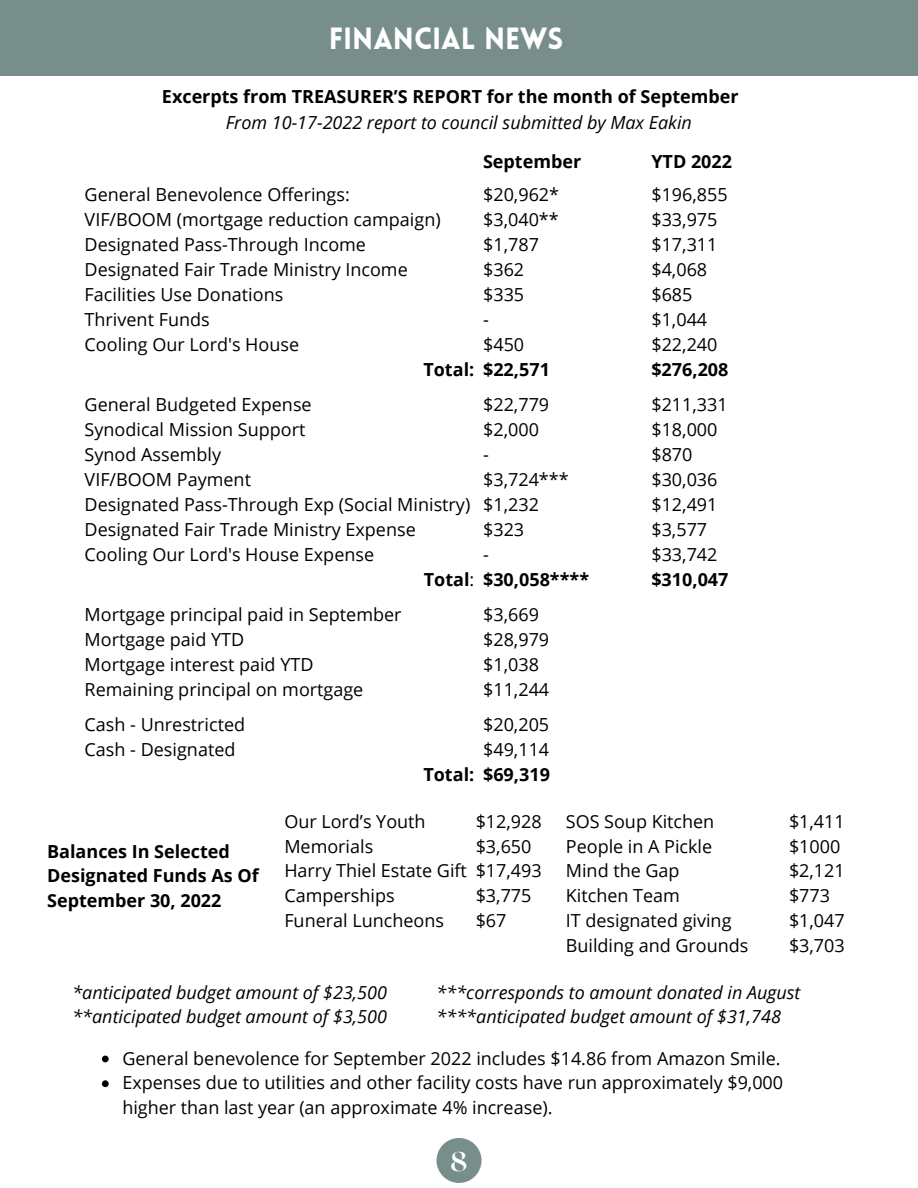
<style>
.page{position:relative;width:918px;height:1188px;background:#fff}
.page>*{position:absolute;margin:0;border:0;box-sizing:border-box;transform-origin:0 0}
.t1{font:900 30px "Lovelo";color:#fff}
.t2{font:800 27px "Roxborough CF";color:#fff}
.t3{font:18px/25px "Open Sans";color:#000}
.t4{font:italic 18px/24.8px "Open Sans";color:#000}
.t5{font:700 18px/24.8px "Open Sans";color:#000}
.s1{font-weight:400}
</style>
<div class="page">
<div style="left:437px;top:1138px;width:45px;height:45px;background:#778e8b;border-radius:50%"></div>
<div style="left:0;top:0;width:918px;height:75px;background:#778e8b"></div>
<svg style="left:102px;top:1056px;width:7px;height:6px"></svg>
<svg style="left:102px;top:1080px;width:7px;height:7px"></svg>
<h1 class="t1" style="left:329px;top:26px;width:236px">FINANCIAL NEWS</h1>
<p class="t5" style="left:162px;top:84px;width:578px">Excerpts from TREASURER’S REPORT for the month of September</p>
<p class="t4" style="left:226px;top:109px;width:468px">From 10-17-2022 report to council submitted by Max Eakin</p>
<p class="t3" style="left:85px;top:181px;width:358px">General Benevolence Offerings:<br>VIF/BOOM (mortgage reduction campaign)<br>Designated Pass-Through Income<br>Designated Fair Trade Ministry Income<br>Facilities Use Donations<br>Thrivent Funds<br>Cooling Our Lord's House</p>
<p class="t5" style="left:423px;top:357px;width:52px">Total:</p>
<p class="t3" style="left:85px;top:391px;width:229px">General Budgeted Expense</p>
<p class="t3" style="left:85px;top:416px;width:222px">Synodical Mission Support</p>
<p class="t3" style="left:85px;top:441px;width:138px">Synod Assembly</p>
<p class="t3" style="left:85px;top:466px;width:168px">VIF/BOOM Payment</p>
<p class="t3" style="left:85px;top:491px;width:387px">Designated Pass-Through Exp (Social Ministry)</p>
<p class="t3" style="left:85px;top:516px;width:333px">Designated Fair Trade Ministry Expense</p>
<p class="t3" style="left:85px;top:541px;width:291px">Cooling Our Lord's House Expense</p>
<p class="t5" style="left:424px;top:567px;width:52px">Total<span class="s1">:</span></p>
<p class="t3" style="left:85px;top:601px;width:318px">Mortgage principal paid in September<br>Mortgage paid YTD<br>Mortgage interest paid YTD<br>Remaining principal on mortgage</p>
<p class="t3" style="left:85px;top:711px;width:162px">Cash - Unrestricted<br>Cash - Designated</p>
<p class="t5" style="left:423px;top:761px;width:52px">Total:</p>
<p class="t5" style="left:483px;top:148px;width:100px">September</p>
<p class="t3" style="left:483px;top:181px;width:78px">$20,962* $3,040** $1,787 $362 $335<br>-<br>$450</p>
<p class="t5" style="left:483px;top:357px;width:68px">$22,571</p>
<p class="t3" style="left:483px;top:391px;width:87px">$22,779 $2,000<br>- $3,724*** $1,232 $323<br>-</p>
<p class="t5" style="left:483px;top:567px;width:108px">$30,058****</p>
<p class="t3" style="left:483px;top:601px;width:68px">$3,669 $28,979 $1,038 $11,244</p>
<p class="t3" style="left:483px;top:711px;width:68px">$20,205 $49,114</p>
<p class="t5" style="left:483px;top:761px;width:68px">$69,319</p>
<p class="t5" style="left:651px;top:148px;width:82px">YTD 2022</p>
<p class="t3" style="left:651px;top:181px;width:78px">$196,855 $33,975 $17,311 $4,068 $685 $1,044 $22,240</p>
<p class="t5" style="left:651px;top:357px;width:79px">$276,208</p>
<p class="t3" style="left:651px;top:391px;width:78px">$211,331 $18,000 $870 $30,036 $12,491 $3,577 $33,742</p>
<p class="t5" style="left:651px;top:567px;width:79px">$310,047</p>
<p class="t5" style="left:47px;top:838px;width:213px">Balances In Selected<br>Designated Funds As Of<br>September 30, 2022</p>
<p class="t3" style="left:284px;top:809px;width:184px">Our Lord’s Youth<br>Memorials<br>Harry Thiel Estate Gift<br>Camperships<br>Funeral Luncheons</p>
<p class="t3" style="left:476px;top:809px;width:68px">$12,928 $3,650 $17,493 $3,775 $67</p>
<p class="t3" style="left:566px;top:809px;width:184px">SOS Soup Kitchen<br>People in A Pickle<br>Mind the Gap<br>Kitchen Team<br>IT designated giving<br>Building and Grounds</p>
<p class="t3" style="left:789px;top:809px;width:57px">$1,411 $1000 $2,121 $773 $1,047 $3,703</p>
<p class="t4" style="left:72px;top:979px;width:316px">*anticipated budget amount of $23,500 **anticipated budget amount of $3,500</p>
<p class="t4" style="left:437px;top:979px;width:365px">***corresponds to amount donated in August ****anticipated budget amount of $31,748</p>
<p class="t3" style="left:122px;top:1045px;width:662px">General benevolence for September 2022 includes $14.86 from Amazon Smile.<br>Expenses due to utilities and other facility costs have run approximately $9,000 higher than last year (an approximate 4% increase).</p>
<h2 class="t2" style="left:451px;top:1144px;width:18px">8</h2>
</div>
